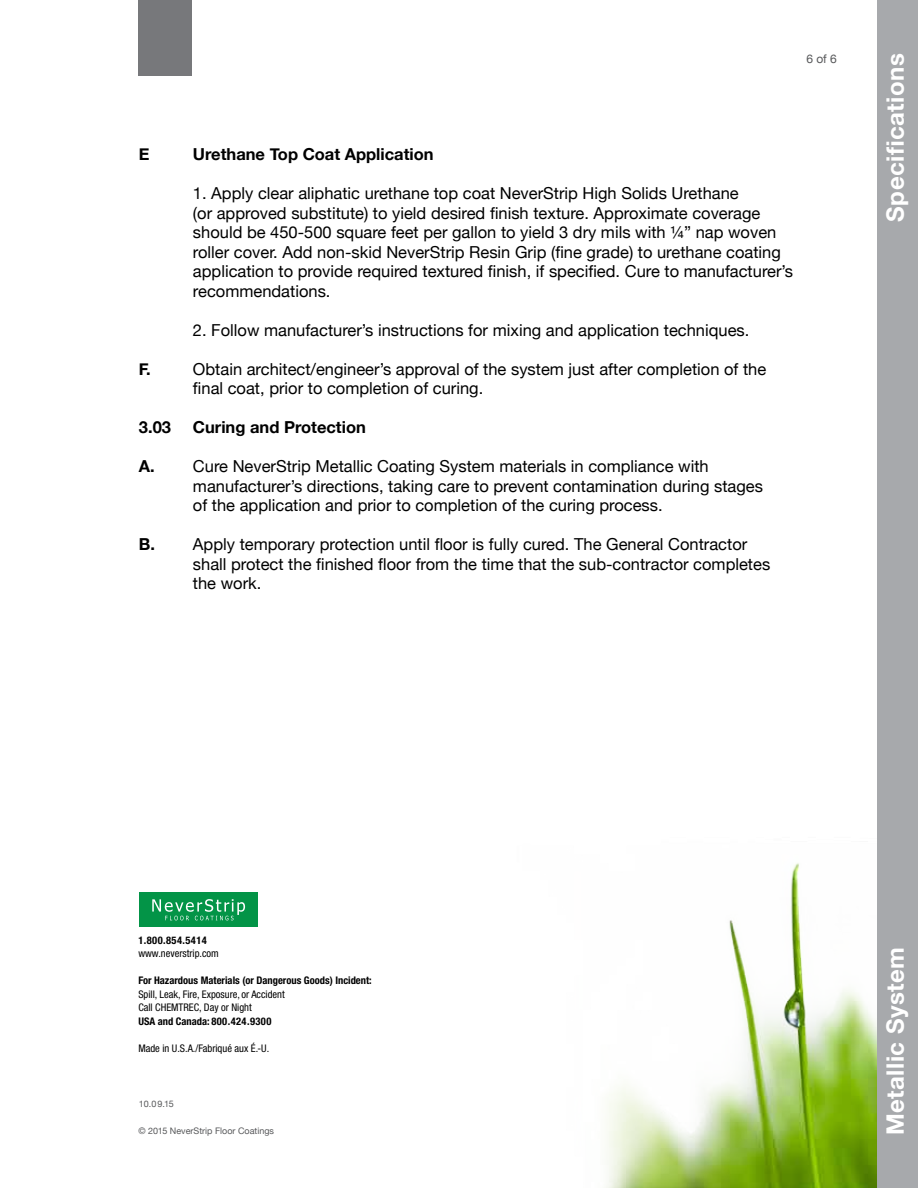
<style>
.page{position:relative;width:918px;height:1188px;background:#fff}
.page>*{position:absolute;margin:0;border:0;box-sizing:border-box;transform-origin:0 0}
.t1{font:700 24px "Helvetica Neue";letter-spacing:.02em;color:#fff}
.t2{font:16.5px/19.5px "Helvetica Neue";color:#000}
.t3{font:700 16.5px "Helvetica Neue";color:#000}
.t4{font:12px "Helvetica Neue";color:#58595b}
.t5{font:condensed 10.5px/13.5px "Helvetica Neue";color:#000}
.t6{font:700 condensed 10.5px "Helvetica Neue";color:#000}
.t7{font:700 condensed 10.5px "Helvetica Neue";letter-spacing:.04em;color:#000}
.t8{font:9px "Helvetica Neue";color:#58595b}
.s1{font-weight:700}
</style>
<div class="page">
<img style="left:606px;top:60px;width:272px;height:1128px">
<div style="left:878px;top:0;width:40px;height:1188px;background:#a7a9ac"></div>
<div style="left:138px;top:0;width:54px;height:76px;background:#77787b"></div>
<div style="left:139px;top:892px;width:119px;height:35px;background:#039447"></div>
<svg style="left:152px;top:899px;width:93px;height:21px"></svg>
<p class="t4" style="left:806px;top:50px;width:32px">6 of 6</p>
<p class="t3" style="left:139px;top:141px;width:12px">E</p>
<p class="t3" style="left:193px;top:141px;width:242px">Urethane Top Coat Application</p>
<p class="t2" style="left:193px;top:185px;width:602px">1. Apply clear aliphatic urethane top coat NeverStrip High Solids Urethane<br>(or approved substitute) to yield desired finish texture. Approximate coverage should be 450-500 square feet per gallon to yield 3 dry mils with ¼” nap woven roller cover. Add non-skid NeverStrip Resin Grip (fine grade) to urethane coating application to provide required textured finish, if specified. Cure to manufacturer’s recommendations.</p>
<p class="t2" style="left:193px;top:321px;width:558px">2. Follow manufacturer’s instructions for mixing and application techniques.</p>
<p class="t3" style="left:139px;top:356px;width:13px">F.</p>
<p class="t2" style="left:193px;top:360px;width:575px">Obtain architect/engineer’s approval of the system just after completion of the final coat, prior to completion of curing.</p>
<p class="t3" style="left:139px;top:414px;width:34px">3.03</p>
<p class="t3" style="left:193px;top:414px;width:174px">Curing and Protection</p>
<p class="t2" style="left:193px;top:458px;width:572px;text-indent:-54px"><span class="s1">A.</span> Cure NeverStrip Metallic Coating System materials in compliance with manufacturer’s directions, taking care to prevent contamination during stages of the application and prior to completion of the curing process.</p>
<p class="t2" style="left:193px;top:536px;width:579px;text-indent:-54px"><span class="s1">B.</span> Apply temporary protection until floor is fully cured. The General Contractor shall protect the finished floor from the time that the sub-contractor completes the work.</p>
<h1 class="t1" style="left:876px;top:222px;width:170px;rotate:-90deg">Specifications</h1>
<p class="t7" style="left:138px;top:934px;width:70px">1.800.854.5414</p>
<p class="t5" style="left:138px;top:947px;width:82px">www.neverstrip.com</p>
<p class="t6" style="left:138px;top:974px;width:235px">For Hazardous Materials (or Dangerous Goods) Incident:</p>
<p class="t5" style="left:138px;top:987px;width:148px">Spill, Leak, Fire, Exposure, or Accident<br>Call CHEMTREC, Day or Night</p>
<p class="t6" style="left:138px;top:1015px;width:135px">USA and Canada: 800.424.9300</p>
<p class="t5" style="left:138px;top:1041px;width:132px">Made in U.S.A./Fabriqué aux É.-U.</p>
<p class="t8" style="left:139px;top:1098px;width:36px">10.09.15</p>
<p class="t8" style="left:138px;top:1124px;width:137px">© 2015 NeverStrip Floor Coatings</p>
<h1 class="t1" style="left:877px;top:1135px;width:190px;rotate:-90deg">Metallic System</h1>
</div>
